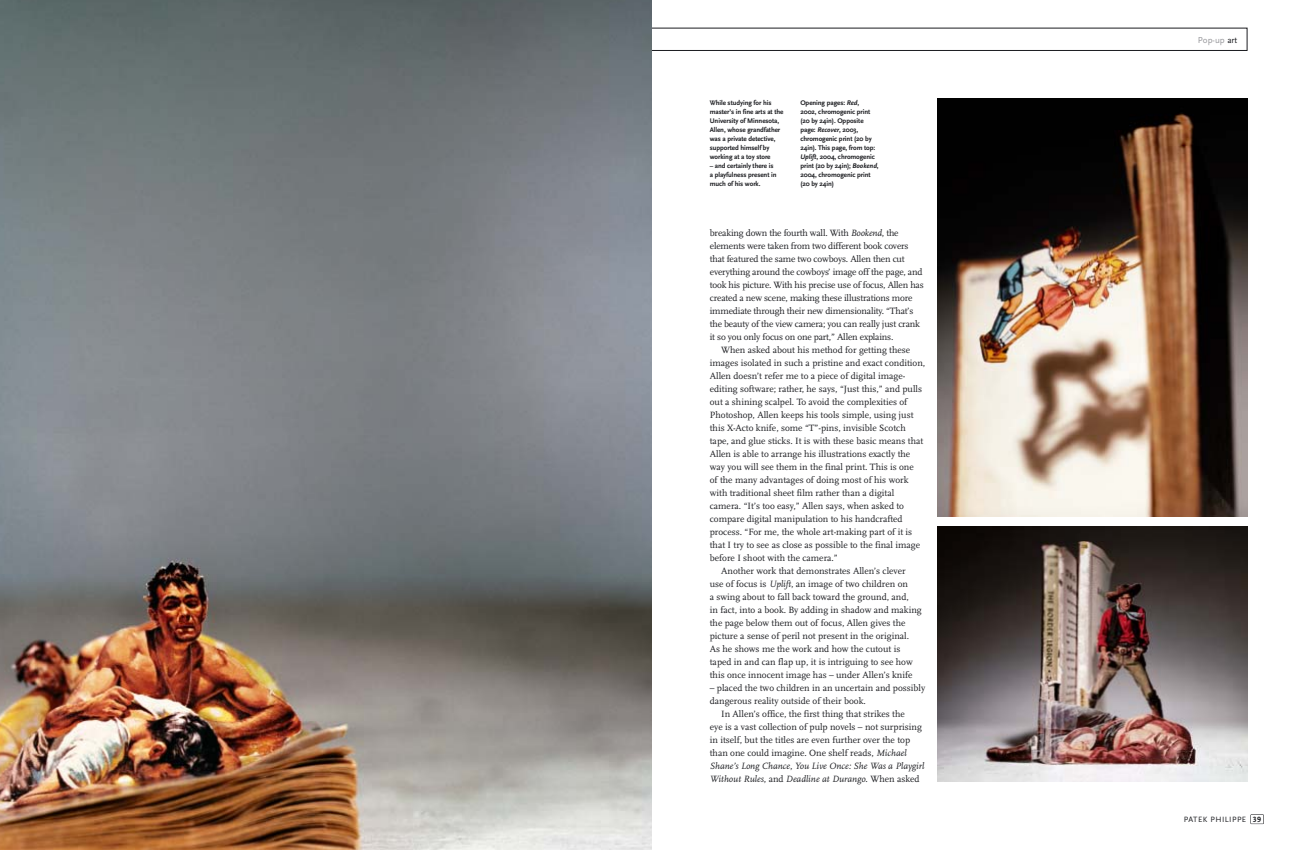
<style>
.page{position:relative;width:1304px;height:850px;background:#fff}
.page>*{position:absolute;margin:0;border:0;box-sizing:border-box;transform-origin:0 0}
.t1{font:9.5px "Scala";color:#1b1c20}
.t2{font:9.5px/13px "Scala";letter-spacing:-.02em;color:#1b1c20}
.t3{font:italic 9.5px "Scala";color:#1b1c20}
.t4{font:9px "Scala Sans";color:#97979b}
.t5{font:8px "Scala Sans";letter-spacing:.055em;color:#1b1c20}
.t6{font:700 7px/9px "Scala Sans";letter-spacing:-.01em;color:#1b1c20}
.s1{font-style:italic}
.s2{font-style:normal}
.s3{color:#1b1c20}
.s4{font-family:"Scala Sans LF";font-weight:700}
</style>
<div class="page">
<div style="left:57px;top:28px;width:1190px;height:23px;border:1px solid #1b1c20"></div>
<img style="left:937px;top:99px;width:310px;height:418px">
<img style="left:937px;top:526px;width:310px;height:256px">
<div style="left:1250px;top:814px;width:14px;height:10px;border:1px solid #1b1c20"></div>
<img style="left:0;top:0;width:652px;height:850px">
<p class="t6" style="left:710px;top:99px;width:75px">While studying for his master’s in fine arts at the<br>University of Minnesota,<br>Allen, whose grandfather was a private detective, supported himself by working at a toy store</p>
<p class="t6" style="left:710px;top:162px;width:68px">– and certainly there is a playfulness present in much of his work.</p>
<p class="t6" style="left:800px;top:99px;width:80px">Opening pages: <span class="s1">Red</span>,<br>2002, chromogenic print (20 by 24in). Opposite page: <span class="s1">Recover</span>, 2003, chromogenic print (20 by<br>24in). This page, from top:<br><span class="s1">Uplift</span>, 2004, chromogenic print (20 by 24in); <span class="s1">Bookend</span>,<br>2004, chromogenic print (20 by 24in)</p>
<p class="t2" style="left:710px;top:227px;width:215px">breaking down the fourth wall. With <span class="s1">Bookend</span>, the elements were taken from two different book covers that featured the same two cowboys. Allen then cut everything around the cowboys’ image off the page, and took his picture. With his precise use of focus, Allen has created a new scene, making these illustrations more immediate through their new dimensionality. “That’s the beauty of the view camera; you can really just crank it so you only focus on one part,” Allen explains.</p>
<p class="t1" style="left:721px;top:346px;width:191px">When asked about his method for getting these</p>
<p class="t1" style="left:710px;top:359px;width:217px">images isolated in such a pristine and exact condition,</p>
<p class="t1" style="left:710px;top:372px;width:197px">Allen doesn’t refer me to a piece of digital image-</p>
<p class="t1" style="left:710px;top:385px;width:214px">editing software; rather, he says, “Just this,” and pulls</p>
<p class="t1" style="left:710px;top:398px;width:199px">out a shining scalpel. To avoid the complexities of</p>
<p class="t1" style="left:710px;top:411px;width:205px">Photoshop, Allen keeps his tools simple, using just</p>
<p class="t1" style="left:710px;top:424px;width:197px">this X-Acto knife, some “T”-pins, invisible Scotch</p>
<p class="t1" style="left:710px;top:437px;width:215px">tape, and glue sticks. It is with these basic means that</p>
<p class="t1" style="left:710px;top:450px;width:202px">Allen is able to arrange his illustrations exactly the</p>
<p class="t1" style="left:710px;top:463px;width:206px">way you will see them in the final print. This is one</p>
<p class="t1" style="left:710px;top:476px;width:200px">of the many advantages of doing most of his work</p>
<p class="t1" style="left:710px;top:489px;width:186px">with traditional sheet film rather than a digital</p>
<p class="t1" style="left:710px;top:502px;width:196px">camera. “It’s too easy,” Allen says, when asked to</p>
<p class="t1" style="left:710px;top:515px;width:194px">compare digital manipulation to his handcrafted</p>
<p class="t1" style="left:710px;top:528px;width:204px">process. “For me, the whole art-making part of it is</p>
<p class="t1" style="left:710px;top:541px;width:212px">that I try to see as close as possible to the final image</p>
<p class="t1" style="left:710px;top:554px;width:130px">before I shoot with the camera.”</p>
<p class="t1" style="left:721px;top:567px;width:186px">Another work that demonstrates Allen’s clever</p>
<p class="t1" style="left:710px;top:580px;width:200px">use of focus is <span class="s1">Uplift</span>, an image of two children on</p>
<p class="t1" style="left:710px;top:593px;width:200px">a swing about to fall back toward the ground, and,</p>
<p class="t1" style="left:710px;top:606px;width:213px">in fact, into a book. By adding in shadow and making</p>
<p class="t1" style="left:710px;top:619px;width:197px">the page below them out of focus, Allen gives the</p>
<p class="t1" style="left:710px;top:632px;width:201px">picture a sense of peril not present in the original.</p>
<p class="t1" style="left:710px;top:645px;width:192px">As he shows me the work and how the cutout is</p>
<p class="t1" style="left:710px;top:658px;width:204px">taped in and can flap up, it is intriguing to see how</p>
<p class="t1" style="left:710px;top:671px;width:204px">this once innocent image has – under Allen’s knife</p>
<p class="t1" style="left:710px;top:684px;width:217px">– placed the two children in an uncertain and possibly</p>
<p class="t1" style="left:710px;top:697px;width:158px">dangerous reality outside of their book.</p>
<p class="t1" style="left:721px;top:710px;width:185px">In Allen’s office, the first thing that strikes the</p>
<p class="t1" style="left:710px;top:723px;width:214px">eye is a vast collection of pulp novels – not surprising</p>
<p class="t1" style="left:710px;top:736px;width:202px">in itself, but the titles are even further over the top</p>
<p class="t1" style="left:710px;top:749px;width:198px">than one could imagine. One shelf reads, <span class="s1">Michael</span></p>
<p class="t3" style="left:710px;top:762px;width:216px">Shane’s Long Chance<span class="s2">,</span> You Live Once: She Was a Playgirl</p>
<p class="t3" style="left:710px;top:775px;width:211px">Without Rules<span class="s2">, and</span> Deadline at Durango<span class="s2">. When asked</span></p>
<p class="t4" style="left:1198px;top:36px;width:41px">Pop-up <span class="s3">art</span></p>
<p class="t5" style="left:1184px;top:816px;width:79px">PATEK PHILIPPE <span class="s4">39</span></p>
</div>
